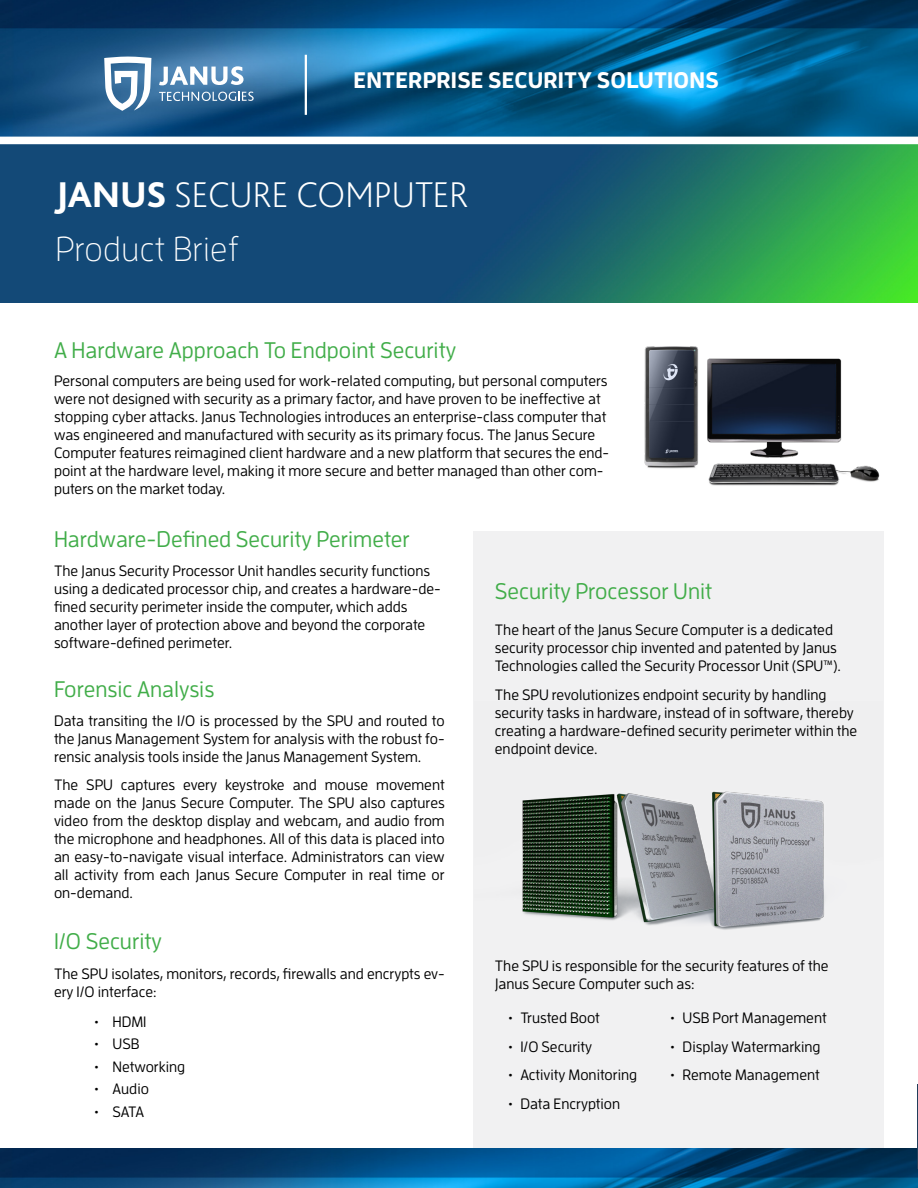
<style>
.page{position:relative;width:918px;height:1188px;background:#fff}
.page>*{position:absolute;margin:0;border:0;box-sizing:border-box;transform-origin:0 0}
.t1{font:200 37.5px "Bliss Pro";letter-spacing:-.01em;color:#fff}
.t2{font:300 34.5px "Enzo OT";letter-spacing:.01em;color:#fff}
.t3{font:500 22.5px "Enzo OT";color:#41ad49}
.t4{font:700 22.5px "Enzo OT";letter-spacing:.01em;color:#fff}
.t5{font:500 15px/18px "Enzo OT";color:#000}
.s1{font-weight:800}
</style>
<div class="page">
<div style="left:473px;top:531px;width:411px;height:617px;background:#f1f1f2"></div>
<img style="left:522px;top:791px;width:303px;height:139px">
<img style="left:0;top:0;width:918px;height:302px">
<img style="left:0;top:1148px;width:918px;height:40px">
<hr style="left:917px;top:1084px;width:1px;height:84px;background:#203e5b">
<img style="left:644px;top:347px;width:236px;height:139px">
<hr style="left:305px;top:55px;width:2px;height:60px;background:#fff">
<svg style="left:159px;top:92px;width:95px;height:9px"></svg>
<svg style="left:159px;top:66px;width:85px;height:19px"></svg>
<svg style="left:104px;top:57px;width:47px;height:54px"></svg>
<h3 class="t4" style="left:354px;top:66px;width:367px">ENTERPRISE SECURITY SOLUTIONS</h3>
<h1 class="t1" style="left:56px;top:171px;width:415px"><span class="s1">JANUS</span> SECURE COMPUTER</h1>
<h2 class="t2" style="left:56px;top:228px;width:185px">Product Brief</h2>
<h3 class="t3" style="left:54px;top:337px;width:404px">A Hardware Approach To Endpoint Security</h3>
<p class="t5" style="left:54px;top:371px;width:557px">Personal computers are being used for work-related computing, but personal computers were not designed with security as a primary factor, and have proven to be ineffective at stopping cyber attacks. Janus Technologies introduces an enterprise-class computer that was engineered and manufactured with security as its primary focus. The Janus Secure Computer features reimagined client hardware and a new platform that secures the end&shy;point at the hardware level, making it more secure and better managed than other com&shy;puters on the market today.</p>
<h3 class="t3" style="left:54px;top:526px;width:357px">Hardware-Defined Security Perimeter</h3>
<p class="t5" style="left:54px;top:561px;width:388px">The Janus Security Processor Unit handles security functions using a dedicated processor chip, and creates a hardware-de&shy;fined security perimeter inside the computer, which adds another layer of protection above and beyond the corporate software-defined perimeter.</p>
<h3 class="t3" style="left:54px;top:676px;width:162px">Forensic Analysis</h3>
<p class="t5" style="left:54px;top:711px;width:392px;text-align:justify">Data transiting the I/O is processed by the SPU and routed to the Janus Management System for analysis with the robust fo&shy;rensic analysis tools inside the Janus Management System.</p>
<p class="t5" style="left:54px;top:776px;width:392px;text-align:justify">The SPU captures every keystroke and mouse movement made on the Janus Secure Computer. The SPU also captures video from the desktop display and webcam, and audio from the microphone and headphones. All of this data is placed into an easy-to-navigate visual interface. Administrators can view all activity from each Janus Secure Computer in real time or on-demand.</p>
<h3 class="t3" style="left:54px;top:928px;width:109px">I/O Security</h3>
<p class="t5" style="left:54px;top:965px;width:392px">The SPU isolates, monitors, records, firewalls and encrypts ev&shy;ery I/O interface:</p>
<p class="t5" style="left:94px;top:1012px;width:54px">• HDMI</p>
<p class="t5" style="left:94px;top:1035px;width:46px">• USB</p>
<p class="t5" style="left:94px;top:1057px;width:92px">• Networking</p>
<p class="t5" style="left:94px;top:1080px;width:56px">• Audio</p>
<p class="t5" style="left:94px;top:1102px;width:51px">• SATA</p>
<h3 class="t3" style="left:495px;top:578px;width:219px">Security Processor Unit</h3>
<p class="t5" style="left:495px;top:621px;width:348px">The heart of the Janus Secure Computer is a dedicated security processor chip invented and patented by Janus<br>Technologies called the Security Processor Unit (SPU™).</p>
<p class="t5" style="left:495px;top:685px;width:364px">The SPU revolutionizes endpoint security by handling security tasks in hardware, instead of in software, thereby creating a hardware-defined security perimeter within the endpoint device.</p>
<p class="t5" style="left:495px;top:956px;width:335px">The SPU is responsible for the security features of the<br>Janus Secure Computer such as:</p>
<p class="t5" style="left:508px;top:1009px;width:93px">• Trusted Boot</p>
<p class="t5" style="left:508px;top:1037px;width:85px">• I/O Security</p>
<p class="t5" style="left:508px;top:1066px;width:130px">• Activity Monitoring</p>
<p class="t5" style="left:508px;top:1094px;width:113px">• Data Encryption</p>
<p class="t5" style="left:671px;top:1009px;width:158px">• USB Port Management</p>
<p class="t5" style="left:671px;top:1037px;width:152px">• Display Watermarking</p>
<p class="t5" style="left:671px;top:1066px;width:151px">• Remote Management</p>
</div>
